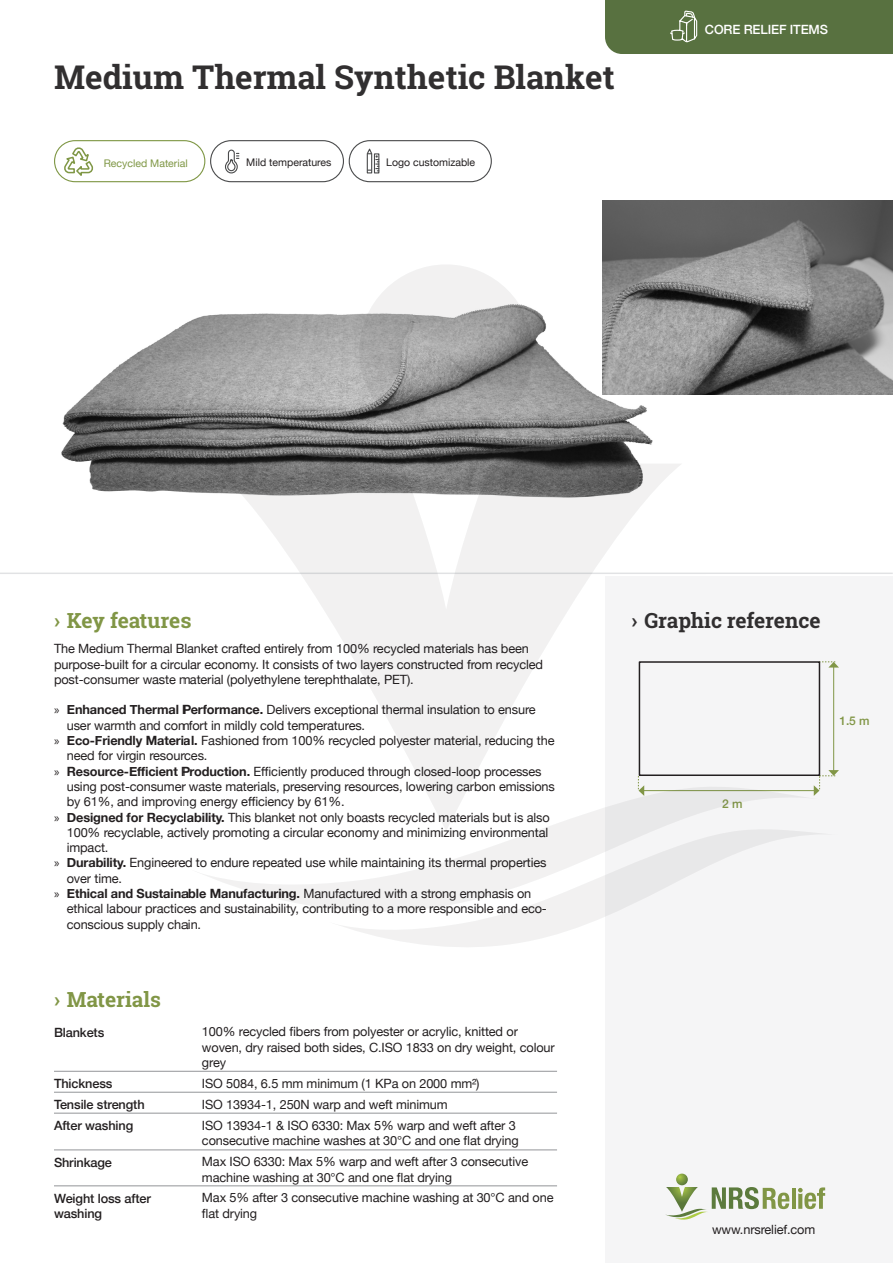
<style>
.page{position:relative;width:893px;height:1263px;background:#fff}
.page>*{position:absolute;margin:0;border:0;box-sizing:border-box;transform-origin:0 0}
.Main_title{font:700 33px "Roboto Slab";color:#312f30}
.t1{font:700 21px "Roboto Slab";color:#819646}
.t2{font:700 21px "Roboto Slab";color:#312f30}
.Bullets{font:12.75px/15.3px "Helvetica Neue";letter-spacing:-.01em;color:#231f20}
.Table_text__Right_side{font:12.75px/15.3px "Helvetica Neue";letter-spacing:-.01em;color:#231f20}
.Table_text__Left_side{font:500 12.75px/15.3px "Helvetica Neue";letter-spacing:-.01em;color:#231f20}
.t3{font:500 12.75px "Helvetica Neue";letter-spacing:-.01em;color:#fff}
.Table_numbers__Centered{font:500 12px "Helvetica Neue";color:#819646}
.Icon_texts{font:10.5px "Helvetica Neue";color:#231f20}
.Icon_texts-2{font:10.5px "Helvetica Neue";color:#7f9745}
.s1{font-family:"Myriad Pro"}
.s2{font-weight:700}
</style>
<div class="page">
<div style="left:605px;top:0;width:288px;height:54px;background:#587140"></div>
<div style="left:605px;top:577px;width:288px;height:686px;background:#f5f5f6"></div>
<hr style="left:54px;top:1092px;width:148px;height:1px;background:#939598">
<hr style="left:202px;top:1092px;width:355px;height:1px;background:#939598">
<hr style="left:54px;top:1113px;width:148px;height:1px;background:#939598">
<hr style="left:202px;top:1113px;width:355px;height:1px;background:#939598">
<hr style="left:54px;top:1071px;width:148px;height:1px;background:#939598">
<hr style="left:202px;top:1071px;width:355px;height:1px;background:#939598">
<hr style="left:54px;top:1150px;width:148px;height:1px;background:#939598">
<hr style="left:202px;top:1150px;width:355px;height:1px;background:#939598">
<hr style="left:54px;top:1185px;width:148px;height:1px;background:#939598">
<hr style="left:202px;top:1185px;width:355px;height:1px;background:#939598">
<hr style="left:833px;top:667px;width:1px;height:104px;background:#819646">
<svg style="left:820px;top:662px;width:19px;height:5px"></svg>
<svg style="left:819px;top:770px;width:20px;height:14px"></svg>
<div style="left:639px;top:661px;width:181px;height:115px;border:2px solid #231f20"></div>
<img style="left:8px;top:201px;width:698px;height:372px">
<img style="left:603px;top:201px;width:290px;height:193px">
<hr style="left:0;top:573px;width:893px;height:1px;background:#e1e2e4">
<div style="left:349px;top:140px;width:143px;height:42px;border:1px solid #4b4c4d;border-radius:21px"></div>
<svg style="left:366px;top:148px;width:13px;height:26px"></svg>
<div style="left:210px;top:140px;width:134px;height:42px;border:1px solid #4b4c4d;border-radius:21px"></div>
<svg style="left:225px;top:149px;width:14px;height:25px"></svg>
<div style="left:54px;top:140px;width:151px;height:42px;border:1px solid #7f9745;border-radius:21px"></div>
<svg style="left:63px;top:145px;width:31px;height:34px"></svg>
<svg style="left:665px;top:1173px;width:161px;height:47px"></svg>
<svg style="left:210px;top:464px;width:472px;height:321px;fill:#f5f5f6"></svg>
<svg style="left:359px;top:264px;width:174px;height:174px"></svg>
<svg style="left:203px;top:785px;width:618px;height:122px"></svg>
<svg style="left:323px;top:827px;width:498px;height:120px;fill:#f5f5f6"></svg>
<p class="Main_title" style="left:54px;top:54px;width:562px">Medium Thermal Synthetic Blanket</p>
<p class="Icon_texts-2" style="left:104px;top:155px;width:86px">Recycled Material</p>
<p class="Icon_texts" style="left:246px;top:155px;width:87px">Mild temperatures</p>
<p class="Icon_texts" style="left:386px;top:155px;width:91px">Logo customizable</p>
<p class="t3" style="left:705px;top:19px;width:125px">CORE RELIEF ITEMS</p>
<p class="t1" style="left:54px;top:606px;width:139px">› Key features</p>
<p class="Bullets" style="left:54px;top:642px;width:491px">The Medium Thermal Blanket crafted entirely from 100% recycled materials has been purpose-built for a circular economy. It consists of two layers constructed from recycled post-consumer waste material (polyethylene terephthalate, PET).</p>
<p class="Bullets" style="left:67px;top:703px;width:471px;text-indent:-13px"><span class="s1">»</span> <span class="s2">Enhanced Thermal Performance.</span> Delivers exceptional thermal insulation to ensure user warmth and comfort in mildly cold temperatures.</p>
<p class="Bullets" style="left:67px;top:733px;width:489px;text-indent:-13px"><span class="s1">»</span> <span class="s2">Eco-Friendly Material.</span> Fashioned from 100% recycled polyester material, reducing the need for virgin resources.</p>
<p class="Bullets" style="left:67px;top:764px;width:490px;text-indent:-13px"><span class="s1">»</span> <span class="s2">Resource-Efficient Production.</span> Efficiently produced through closed-loop processes using post-consumer waste materials, preserving resources, lowering carbon emissions by 61%, and improving energy efficiency by 61%.</p>
<p class="Bullets" style="left:67px;top:810px;width:484px;text-align:justify;text-indent:-13px"><span class="s1">»</span> <span class="s2">Designed for Recyclability.</span> This blanket not only boasts recycled materials but is also 100% recyclable, actively promoting a circular economy and minimizing environmental impact.</p>
<p class="Bullets" style="left:67px;top:856px;width:481px;text-indent:-13px"><span class="s1">»</span> <span class="s2">Durability.</span> Engineered to endure repeated use while maintaining its thermal properties over time.</p>
<p class="Bullets" style="left:67px;top:886px;width:482px;text-indent:-13px"><span class="s1">»</span> <span class="s2">Ethical and Sustainable Manufacturing.</span> Manufactured with a strong emphasis on ethical labour practices and sustainability, contributing to a more responsible and eco&shy;conscious supply chain.</p>
<p class="t1" style="left:54px;top:985px;width:108px">› Materials</p>
<p class="Table_text__Left_side" style="left:54px;top:1023px;width:52px">Blankets</p>
<p class="Table_text__Right_side" style="left:202px;top:1025px;width:354px">100% recycled fibers from polyester or acrylic, knitted or woven, dry raised both sides, C.ISO 1833 on dry weight, colour grey</p>
<p class="Table_text__Left_side" style="left:54px;top:1075px;width:60px">Thickness</p>
<p class="Table_text__Right_side" style="left:202px;top:1076px;width:279px">ISO 5084, 6.5 mm minimum (1 KPa on 2000 mm²)</p>
<p class="Table_text__Left_side" style="left:54px;top:1096px;width:92px">Tensile strength</p>
<p class="Table_text__Right_side" style="left:202px;top:1097px;width:247px">ISO 13934-1, 250N warp and weft minimum</p>
<p class="Table_text__Left_side" style="left:54px;top:1116px;width:81px">After washing</p>
<p class="Bullets" style="left:202px;top:1118px;width:315px">ISO 13934-1 &amp; ISO 6330: Max 5% warp and weft after 3</p>
<p class="Bullets" style="left:202px;top:1133px;width:318px">consecutive machine washes at 30°C and one flat drying</p>
<p class="Table_text__Left_side" style="left:54px;top:1153px;width:60px">Shrinkage</p>
<p class="Table_text__Right_side" style="left:202px;top:1155px;width:328px">Max ISO 6330: Max 5% warp and weft after 3 consecutive machine washing at 30°C and one flat drying</p>
<p class="Table_text__Left_side" style="left:54px;top:1189px;width:98px">Weight loss after washing</p>
<p class="Table_text__Right_side" style="left:202px;top:1191px;width:353px">Max 5% after 3 consecutive machine washing at 30°C and one flat drying</p>
<p class="t2" style="left:632px;top:606px;width:190px">› Graphic reference</p>
<p class="Table_numbers__Centered" style="left:722px;top:794px;width:22px">2 m</p>
<p class="Table_numbers__Centered" style="left:839px;top:711px;width:31px">1.5 m</p>
<p class="Bullets" style="left:712px;top:1222px;width:105px">www.nrsrelief.com</p>
</div>
